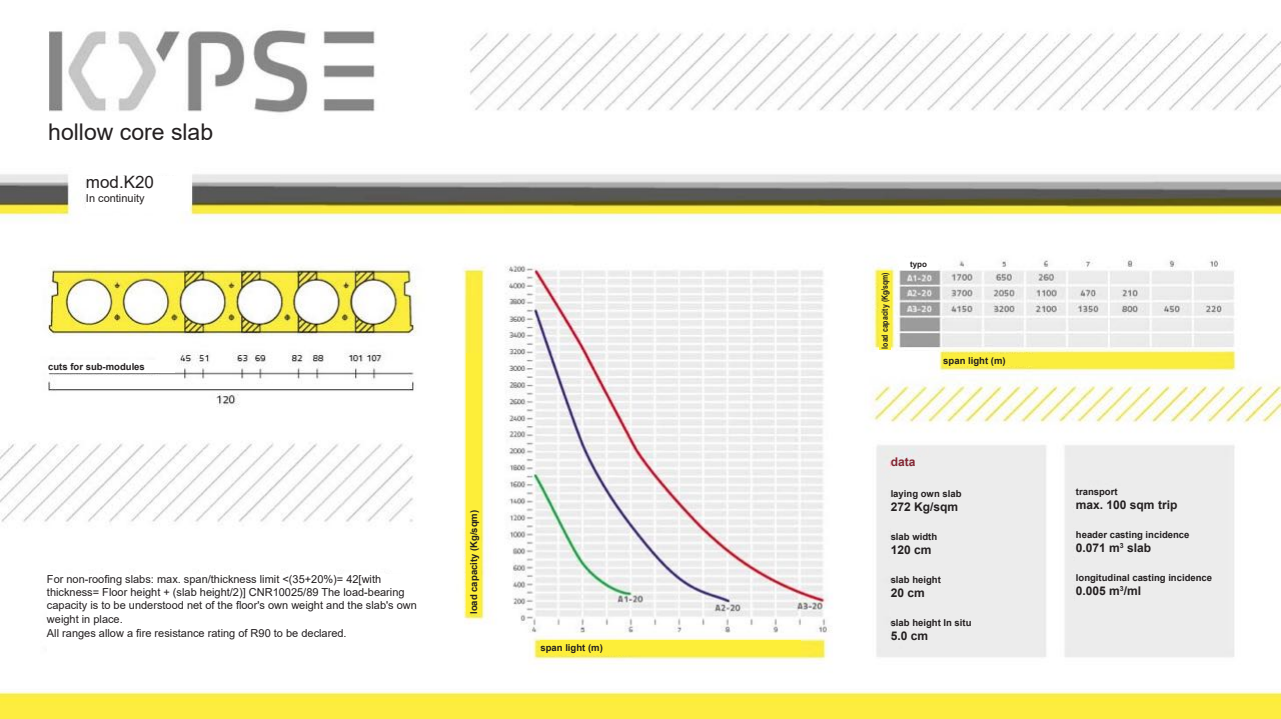
<style>
.page{position:relative;width:1281px;height:719px;background:#fff}
.page>*{position:absolute;margin:0;border:0;box-sizing:border-box;transform-origin:0 0}
.t1{font:23px "Arial";color:#231f20}
.t2{font:17px "Arial";color:#231f20}
.t3{font:700 12px "Arial";color:#231f20}
.t4{font:700 12px "Arial";color:#812634}
.t5{font:11px/13.2px "Arial";color:#231f20}
.t6{font:700 9.5px "Arial";color:#231f20}
.t7{font:700 8.5px "Arial Narrow";color:#231f20}
.t8{font:700 8px "Arial";color:#231f20}
</style>
<div class="page">
<img style="left:0;top:30px;width:1280px;height:689px">
<div style="left:86px;top:176px;width:102px;height:35px;background:#fff"></div>
<div style="left:48px;top:360px;width:126px;height:12px;background:#fff"></div>
<div style="left:47px;top:574px;width:388px;height:105px;background:#fff"></div>
<div style="left:466px;top:353px;width:15px;height:261px;background:#fdee39"></div>
<div style="left:540px;top:641px;width:261px;height:14px;background:#fdee39"></div>
<div style="left:890px;top:457px;width:142px;height:188px;background:#ececec"></div>
<div style="left:1075px;top:487px;width:150px;height:150px;background:#ececec"></div>
<div style="left:878px;top:271px;width:12px;height:79px;background:#fbee3d"></div>
<div style="left:943px;top:354px;width:265px;height:12px;background:#fbee3d"></div>
<div style="left:899px;top:258px;width:38px;height:12px;background:#fff"></div>
<div style="left:48px;top:119px;width:430px;height:25px;background:#fff"></div>
<p class="t1" style="left:48px;top:116px;width:166px">hollow core slab</p>
<p class="t2" style="left:86px;top:171px;width:70px">mod.K20</p>
<p class="t5" style="left:86px;top:191px;width:60px">In continuity</p>
<p class="t6" style="left:48px;top:360px;width:98px">cuts for sub-modules</p>
<p class="t5" style="left:47px;top:572px;width:371px">For non-roofing slabs: max. span/thickness limit &lt;(35+20%)= 42[with thickness= Floor height + (slab height/2)] CNR10025/89 The load-bearing capacity is to be understood net of the floor's own weight and the slab's own</p>
<p class="t5" style="left:47px;top:613px;width:77px">weight in place.</p>
<p class="t5" style="left:47px;top:626px;width:301px">All ranges allow a fire resistance rating of R90 to be declared.</p>
<p class="t6" style="left:467px;top:614px;width:105px;rotate:-90deg">load capacity (Kg/sqm)</p>
<p class="t6" style="left:540px;top:641px;width:64px">span light (m)</p>
<p class="t7" style="left:878px;top:349px;width:78px;rotate:-90deg">load capacity (Kg/sqm)</p>
<p class="t8" style="left:909px;top:259px;width:18px">typo</p>
<p class="t6" style="left:943px;top:354px;width:64px">span light (m)</p>
<p class="t4" style="left:890px;top:453px;width:26px">data</p>
<p class="t6" style="left:890px;top:487px;width:72px">laying own slab</p>
<p class="t3" style="left:890px;top:499px;width:69px">272 Kg/sqm</p>
<p class="t6" style="left:890px;top:530px;width:48px">slab width</p>
<p class="t3" style="left:890px;top:542px;width:42px">120 cm</p>
<p class="t6" style="left:890px;top:573px;width:52px">slab height</p>
<p class="t3" style="left:890px;top:585px;width:36px">20 cm</p>
<p class="t6" style="left:890px;top:616px;width:82px">slab height In situ</p>
<p class="t3" style="left:890px;top:628px;width:39px">5.0 cm</p>
<p class="t6" style="left:1075px;top:485px;width:43px">transport</p>
<p class="t3" style="left:1075px;top:497px;width:103px">max. 100 sqm trip</p>
<p class="t6" style="left:1075px;top:528px;width:115px">header casting incidence</p>
<p class="t3" style="left:1075px;top:540px;width:77px">0.071 m<sup>3</sup> slab</p>
<p class="t6" style="left:1075px;top:571px;width:138px">longitudinal casting incidence</p>
<p class="t3" style="left:1075px;top:583px;width:67px">0.005 m<sup>3</sup>/ml</p>
</div>
